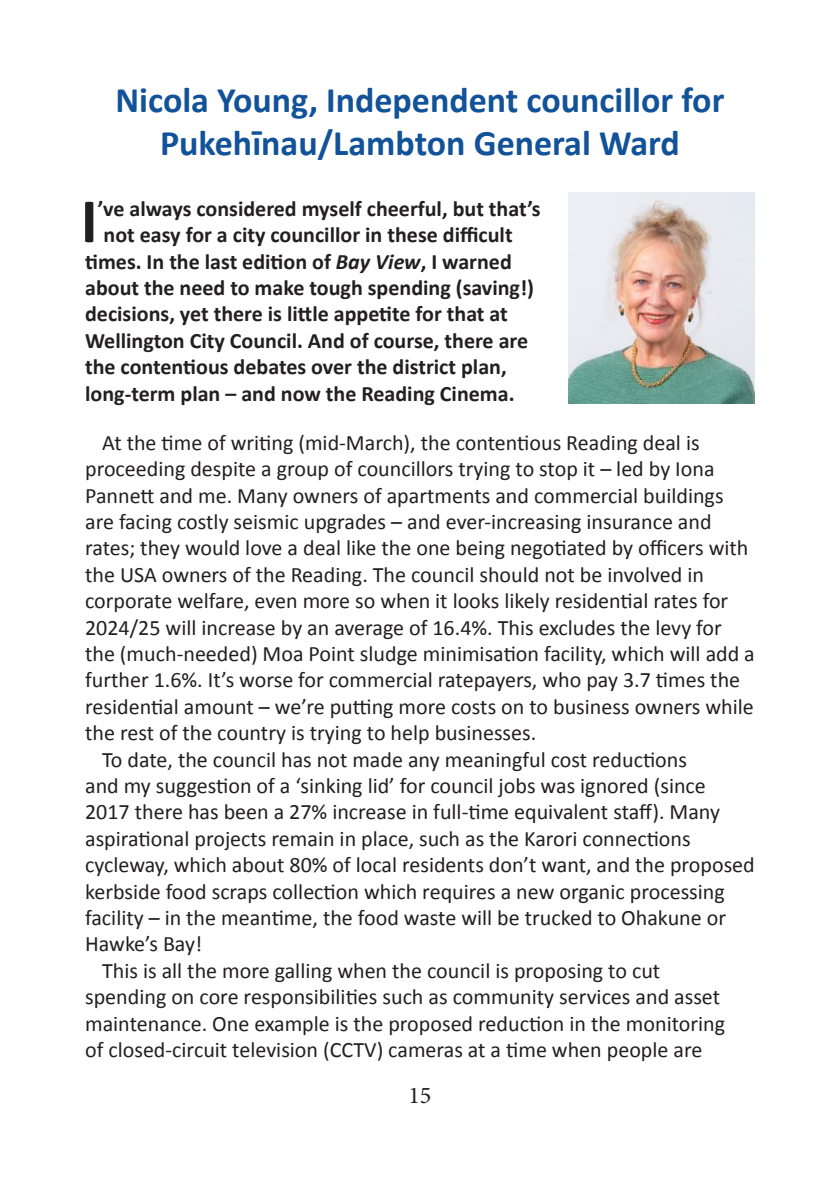
<style>
.page{position:relative;width:840px;height:1191px;background:#fff}
.page>*{position:absolute;margin:0;border:0;box-sizing:border-box;transform-origin:0 0}
.t1{font:700 63.6px "Calibri";color:#231f20}
.t2{font:700 36px/43.2px "Calibri";color:#125299;text-align:center}
.t3{font:24px "Minion Pro";color:#231f20}
.t4{font:22px "Calibri";color:#231f20}
.t5{font:700 22px "Calibri";color:#231f20}
.s1{color:#fff}
.s2{font-style:italic}
</style>
<div class="page">
<img style="left:568px;top:193px;width:186px;height:210px">
<h2 class="t2" style="left:115px;top:78px;width:610px">Nicola Young, Independent councillor for<br>Pukehīnau/Lambton General Ward</h2>
<h1 class="t1" style="left:81px;top:180px;width:18px">I</h1>
<p class="t5" style="left:98px;top:194px;width:444px">’ve always considered myself cheerful, but that’s</p>
<p class="t5" style="left:98px;top:221px;width:416px"><span class="s1">.</span>not easy for a city councillor in these difficult</p>
<p class="t5" style="left:85px;top:247px;width:428px">times. In the last edition of <span class="s2">Bay View</span>, I warned</p>
<p class="t5" style="left:85px;top:273px;width:450px">about the need to make tough spending (saving!)</p>
<p class="t5" style="left:85px;top:300px;width:424px">decisions, yet there is little appetite for that at</p>
<p class="t5" style="left:85px;top:326px;width:444px">Wellington City Council. And of course, there are</p>
<p class="t5" style="left:85px;top:353px;width:423px">the contentious debates over the district plan,</p>
<p class="t5" style="left:85px;top:379px;width:430px">long-term plan – and now the Reading Cinema.</p>
<p class="t4" style="left:102px;top:428px;width:598px">At the time of writing (mid-March), the contentious Reading deal is</p>
<p class="t4" style="left:85px;top:455px;width:630px">proceeding despite a group of councillors trying to stop it – led by Iona</p>
<p class="t4" style="left:85px;top:481px;width:639px">Pannett and me. Many owners of apartments and commercial buildings</p>
<p class="t4" style="left:85px;top:508px;width:627px">are facing costly seismic upgrades – and ever-increasing insurance and</p>
<p class="t4" style="left:85px;top:534px;width:664px">rates; they would love a deal like the one being negotiated by officers with</p>
<p class="t4" style="left:85px;top:560px;width:620px">the USA owners of the Reading. The council should not be involved in</p>
<p class="t4" style="left:85px;top:587px;width:644px">corporate welfare, even more so when it looks likely residential rates for</p>
<p class="t4" style="left:85px;top:613px;width:638px">2024/25 will increase by an average of 16.4%. This excludes the levy for</p>
<p class="t4" style="left:85px;top:640px;width:670px">the (much-needed) Moa Point sludge minimisation facility, which will add a</p>
<p class="t4" style="left:85px;top:666px;width:656px">further 1.6%. It’s worse for commercial ratepayers, who pay 3.7 times the</p>
<p class="t4" style="left:85px;top:692px;width:669px">residential amount – we’re putting more costs on to business owners while</p>
<p class="t4" style="left:85px;top:719px;width:452px">the rest of the country is trying to help businesses.</p>
<p class="t4" style="left:102px;top:745px;width:586px">To date, the council has not made any meaningful cost reductions</p>
<p class="t4" style="left:85px;top:772px;width:622px">and my suggestion of a ‘sinking lid’ for council jobs was ignored (since</p>
<p class="t4" style="left:85px;top:798px;width:636px">2017 there has been a 27% increase in full-time equivalent staff). Many</p>
<p class="t4" style="left:85px;top:824px;width:606px">aspirational projects remain in place, such as the Karori connections</p>
<p class="t4" style="left:85px;top:851px;width:670px">cycleway, which about 80% of local residents don’t want, and the proposed</p>
<p class="t4" style="left:85px;top:877px;width:641px">kerbside food scraps collection which requires a new organic processing</p>
<p class="t4" style="left:85px;top:904px;width:642px">facility – in the meantime, the food waste will be trucked to Ohakune or</p>
<p class="t4" style="left:85px;top:930px;width:119px">Hawke’s Bay!</p>
<p class="t4" style="left:102px;top:956px;width:559px">This is all the more galling when the council is proposing to cut</p>
<p class="t4" style="left:85px;top:983px;width:636px">spending on core responsibilities such as community services and asset</p>
<p class="t4" style="left:85px;top:1009px;width:641px">maintenance. One example is the proposed reduction in the monitoring</p>
<p class="t4" style="left:85px;top:1036px;width:618px">of closed-circuit television (CCTV) cameras at a time when people are</p>
<p class="t3" style="left:408px;top:1080px;width:25px">15</p>
</div>
